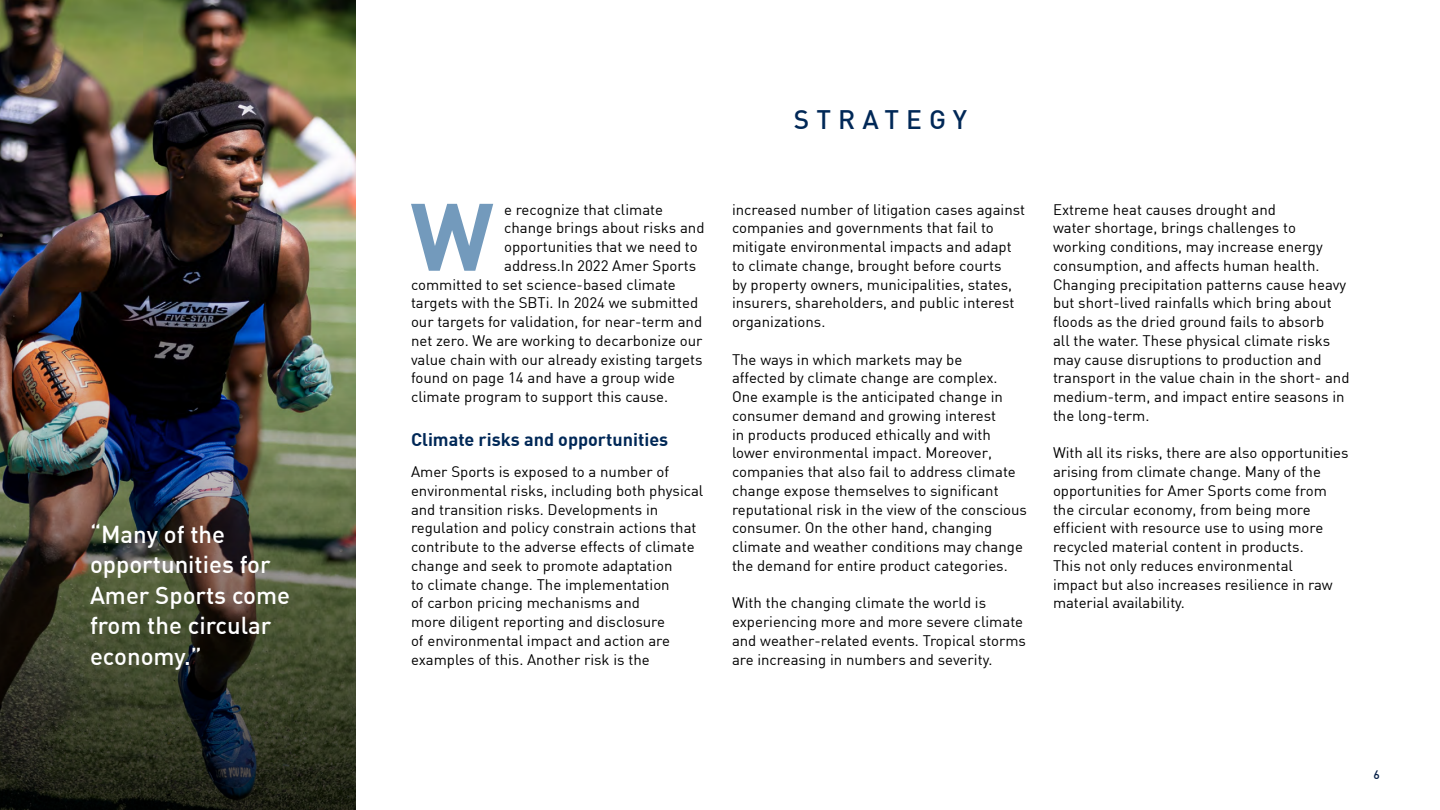
<style>
.page{position:relative;width:1440px;height:810px;background:#fff}
.page>*{position:absolute;margin:0;border:0;box-sizing:border-box;transform-origin:0 0}
.leipis_anfangi{font:700 93.97px "DIN";color:#739abc}
.otsikko_2{font:500 26.25px "DIN";letter-spacing:.27em;color:#002857}
.ingressi{font:500 24px/30.4px "DIN";color:#fff}
.votsikko{font:700 18px "DIN";color:#002857}
.leipis{font:15px/18.8px "DIN";color:#000}
.leipis_anfangi-2{font:15px "DIN";color:#000}
.t1{font:500 12px "DIN";color:#061e45}
</style>
<div class="page">
<img style="left:0;top:0;width:356px;height:238px">
<img style="left:0;top:238px;width:356px;height:572px">
<p class="ingressi" style="left:90px;top:518px;width:202px">“Many of the opportunities for<br>Amer Sports come from the circular economy.”</p>
<p class="otsikko_2" style="left:794px;top:103px;width:175px">STRATEGY</p>
<p class="leipis_anfangi" style="left:410px;top:175px;width:85px">W</p>
<p class="leipis_anfangi-2" style="left:504px;top:200px;width:160px">e recognize that climate</p>
<p class="leipis_anfangi-2" style="left:504px;top:218px;width:202px">change brings about risks and</p>
<p class="leipis_anfangi-2" style="left:504px;top:237px;width:195px">opportunities that we need to</p>
<p class="leipis_anfangi-2" style="left:504px;top:256px;width:194px">address.In 2022 Amer Sports</p>
<p class="leipis_anfangi-2" style="left:411px;top:275px;width:266px">committed to set science-based climate</p>
<p class="leipis_anfangi-2" style="left:411px;top:293px;width:289px">targets with the SBTi. In 2024 we submitted</p>
<p class="leipis_anfangi-2" style="left:411px;top:312px;width:293px">our targets for validation, for near-term and</p>
<p class="leipis_anfangi-2" style="left:411px;top:331px;width:293px">net zero. We are working to decarbonize our</p>
<p class="leipis_anfangi-2" style="left:411px;top:350px;width:293px">value chain with our already existing targets</p>
<p class="leipis_anfangi-2" style="left:411px;top:368px;width:265px">found on page 14 and have a group wide</p>
<p class="leipis_anfangi-2" style="left:411px;top:387px;width:259px">climate program to support this cause.</p>
<p class="votsikko" style="left:411px;top:428px;width:259px">Climate risks and opportunities</p>
<p class="leipis" style="left:411px;top:462px;width:294px">Amer Sports is exposed to a number of environmental risks, including both physical and transition risks. Developments in regulation and policy constrain actions that contribute to the adverse effects of climate change and seek to promote adaptation<br>to climate change. The implementation<br>of carbon pricing mechanisms and<br>more diligent reporting and disclosure<br>of environmental impact and action are examples of this. Another risk is the</p>
<p class="leipis" style="left:732px;top:199px;width:295px">increased number of litigation cases against companies and governments that fail to mitigate environmental impacts and adapt to climate change, brought before courts<br>by property owners, municipalities, states, insurers, shareholders, and public interest organizations.</p>
<p class="leipis" style="left:732px;top:349px;width:297px">The ways in which markets may be<br>affected by climate change are complex.<br>One example is the anticipated change in consumer demand and growing interest<br>in products produced ethically and with lower environmental impact. Moreover, companies that also fail to address climate change expose themselves to significant reputational risk in the view of the conscious consumer. On the other hand, changing climate and weather conditions may change the demand for entire product categories.</p>
<p class="leipis" style="left:732px;top:593px;width:296px">With the changing climate the world is experiencing more and more severe climate and weather-related events. Tropical storms are increasing in numbers and severity.</p>
<p class="leipis" style="left:1053px;top:199px;width:298px">Extreme heat causes drought and<br>water shortage, brings challenges to working conditions, may increase energy consumption, and affects human health.<br>Changing precipitation patterns cause heavy but short-lived rainfalls which bring about floods as the dried ground fails to absorb<br>all the water. These physical climate risks may cause disruptions to production and transport in the value chain in the short- and medium-term, and impact entire seasons in the long-term.</p>
<p class="leipis" style="left:1053px;top:443px;width:297px">With all its risks, there are also opportunities arising from climate change. Many of the opportunities for Amer Sports come from the circular economy, from being more efficient with resource use to using more recycled material content in products.<br>This not only reduces environmental<br>impact but also increases resilience in raw material availability.</p>
<p class="t1" style="left:1374px;top:767px;width:8px">6</p>
</div>
